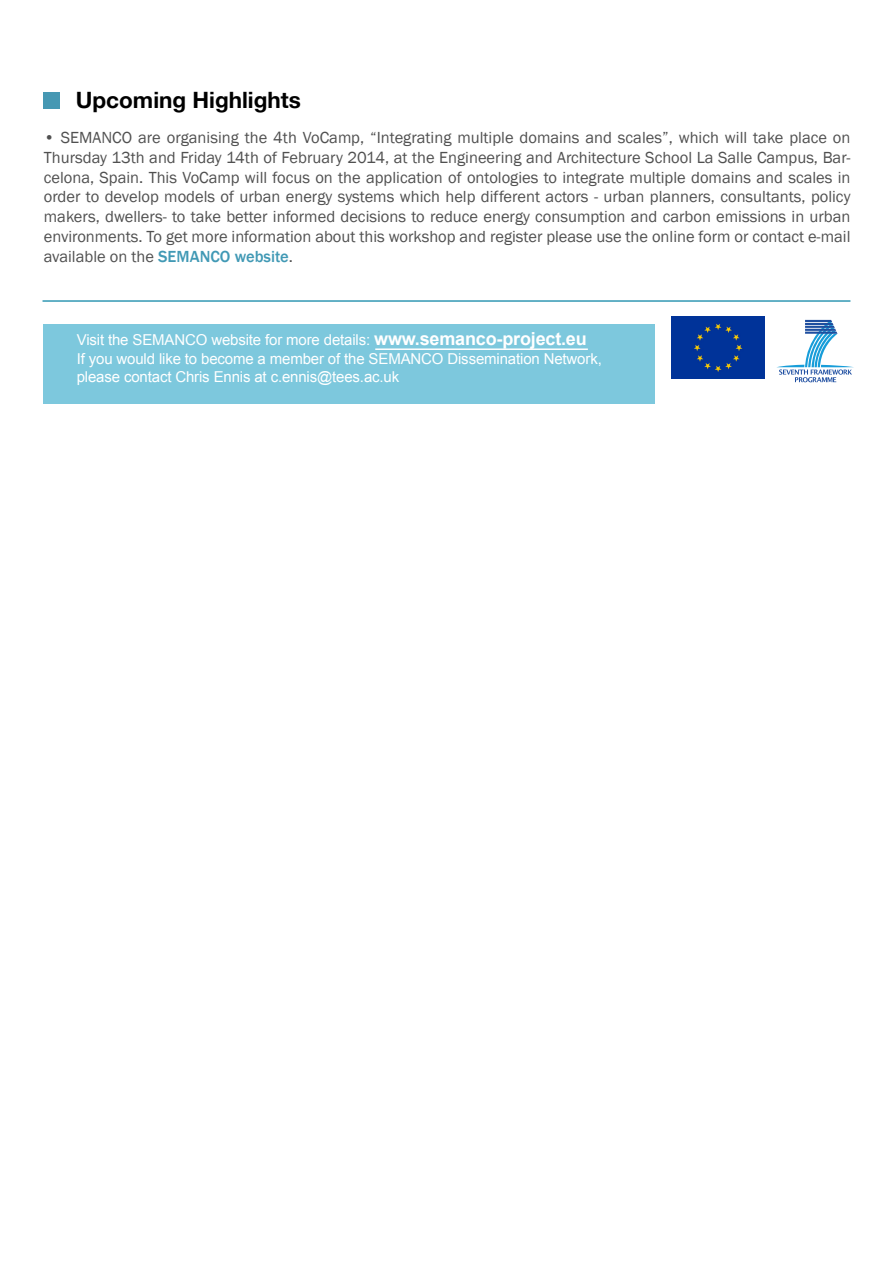
<style>
.page{position:relative;width:893px;height:1263px;background:#fff}
.page>*{position:absolute;margin:0;border:0;box-sizing:border-box;transform-origin:0 0}
.t1{font:700 22.5px "Helvetica 75";color:#000}
.t2{font:16.5px/19.8px "Franklin Gothic";color:#505050;text-align:justify}
.t3{font:15px/20px "Helvetica";letter-spacing:-.01em;color:#fff}
.s1{font-weight:500;color:#4199b5}
.s2{font-weight:700;font-size:18px}
</style>
<div class="page">
<div style="left:44px;top:92px;width:16px;height:17px;background:#4698b3"></div>
<div style="left:44px;top:324px;width:611px;height:79px;background:#7dc8dd"></div>
<hr style="left:43px;top:300px;width:807px;height:2px;background:#3298b3">
<div style="left:672px;top:317px;width:93px;height:62px;background:#039"></div>
<svg style="left:776px;top:320px;width:78px;height:62px"></svg>
<hr style="left:375px;top:348px;width:213px;height:2px;background:#fff">
<h1 class="t1" style="left:76px;top:87px;width:226px">Upcoming Highlights</h1>
<p class="t2" style="left:44px;top:128px;width:808px">• SEMANCO are organising the 4th VoCamp, “Integrating multiple domains and scales”, which will take place on Thursday 13th and Friday 14th of February 2014, at the Engineering and Architecture School La Salle Campus, Bar&shy;celona, Spain. This VoCamp will focus on the application of ontologies to integrate multiple domains and scales in order to develop models of urban energy systems which help different actors - urban planners, consultants, policy makers, dwellers- to take better informed decisions to reduce energy consumption and carbon emissions in urban environments. To get more information about this workshop and register please use the online form or contact e-mail available on the <span class="s1">SEMANCO website</span>.</p>
<p class="t3" style="left:77px;top:329px;width:527px">Visit the SEMANCO website for more details: <span class="s2">www.semanco-project.eu<br></span>If you would like to become a member of the SEMANCO Dissemination Network,</p>
<p class="t3" style="left:77px;top:367px;width:324px">please contact Chris Ennis at c.ennis@tees.ac.uk</p>
</div>
